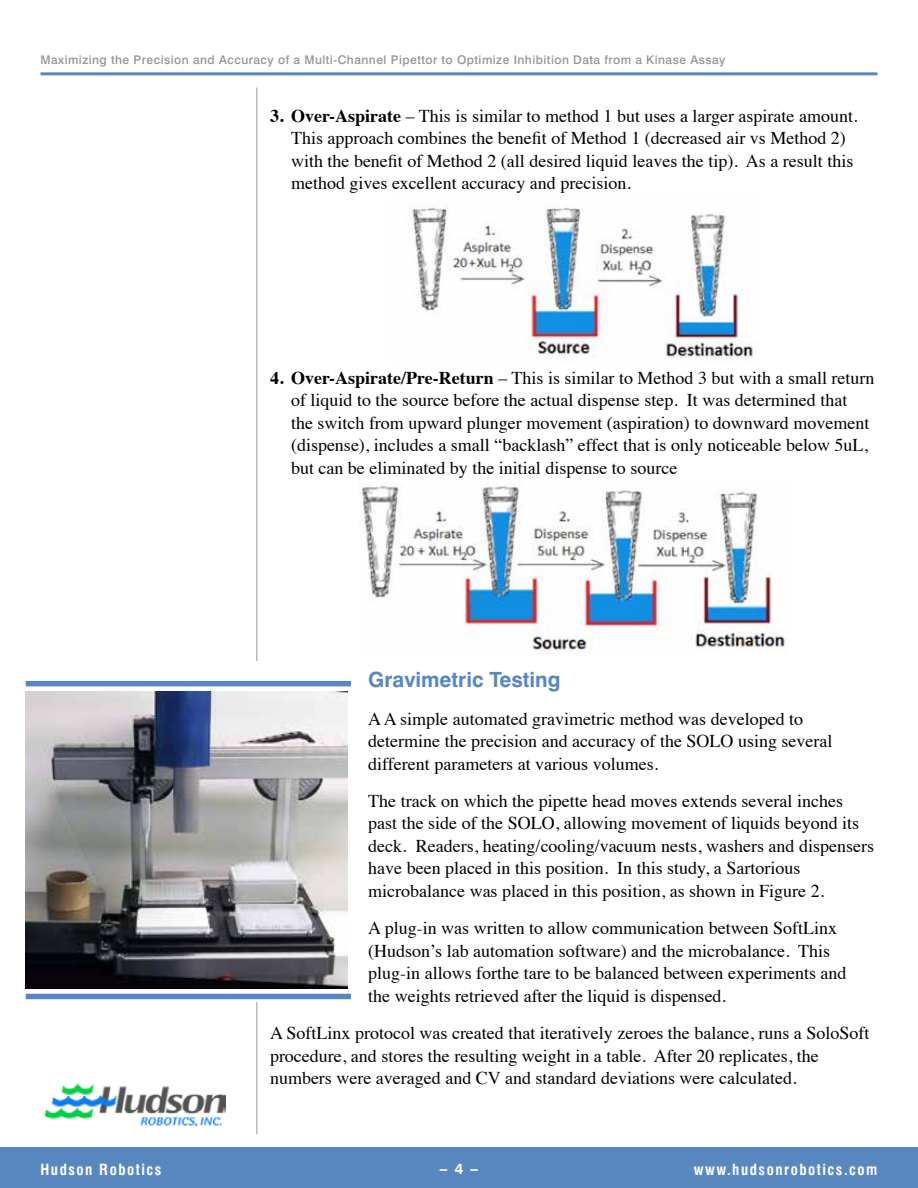
<style>
.page{position:relative;width:918px;height:1188px;background:#fff}
.page>*{position:absolute;margin:0;border:0;box-sizing:border-box;transform-origin:0 0}
.t1{font:700 21px "Swiss 721 BT";color:#5988c1}
.t2{font:18px/22.5px "Times";color:#000}
.t3{font:700 condensed 15px "Swiss 721 BT";letter-spacing:.1em;color:#fff}
.t4{font:700 15px "Swiss 721 BT";color:#fff}
.t5{font:500 12px "Swiss 721 BT";letter-spacing:.04em;color:#939598}
.s1{font-weight:700}
</style>
<div class="page">
<div style="left:0;top:1148px;width:918px;height:40px;background:#5988c1"></div>
<hr style="left:40px;top:72px;width:838px;height:3px;background:#5988c1">
<hr style="left:256px;top:87px;width:1px;height:1047px;background:#939598">
<img style="left:45px;top:1083px;width:180px;height:43px">
<div style="left:216px;top:662px;width:48px;height:340px;background:#fff"></div>
<img style="left:412px;top:204px;width:342px;height:155px">
<img style="left:360px;top:484px;width:426px;height:170px">
<img style="left:26px;top:691px;width:322px;height:298px">
<div style="left:26px;top:681px;width:325px;height:5px;background:#5988c1"></div>
<div style="left:26px;top:994px;width:325px;height:5px;background:#5988c1"></div>
<p class="t5" style="left:40px;top:52px;width:686px">Maximizing the Precision and Accuracy of a Multi-Channel Pipettor to Optimize Inhibition Data from a Kinase Assay</p>
<p class="t2" style="left:291px;top:103px;width:568px;text-indent:-21px"><span class="s1">3. Over-Aspirate</span> – This is similar to method 1 but uses a larger aspirate amount.<br>This approach combines the benefit of Method 1 (decreased air vs Method 2) with the benefit of Method 2 (all desired liquid leaves the tip). As a result this method gives excellent accuracy and precision.</p>
<p class="t2" style="left:291px;top:365px;width:585px;text-indent:-21px"><span class="s1">4. Over-Aspirate/Pre-Return</span> – This is similar to Method 3 but with a small return of liquid to the source before the actual dispense step. It was determined that<br>the switch from upward plunger movement (aspiration) to downward movement (dispense), includes a small “backlash” effect that is only noticeable below 5uL, but can be eliminated by the initial dispense to source</p>
<p class="t1" style="left:368px;top:667px;width:194px">Gravimetric Testing</p>
<p class="t2" style="left:368px;top:706px;width:466px">A A simple automated gravimetric method was developed to determine the precision and accuracy of the SOLO using several different parameters at various volumes.</p>
<p class="t2" style="left:368px;top:788px;width:507px">The track on which the pipette head moves extends several inches past the side of the SOLO, allowing movement of liquids beyond its deck. Readers, heating/cooling/vacuum nests, washers and dispensers have been placed in this position. In this study, a Sartorious microbalance was placed in this position, as shown in Figure 2.</p>
<p class="t2" style="left:368px;top:916px;width:480px">A plug-in was written to allow communication between SoftLinx (Hudson’s lab automation software) and the microbalance. This plug-in allows forthe tare to be balanced between experiments and the weights retrieved after the liquid is dispensed.</p>
<p class="t2" style="left:270px;top:1021px;width:601px">A SoftLinx protocol was created that iteratively zeroes the balance, runs a SoloSoft procedure, and stores the resulting weight in a table. After 20 replicates, the numbers were averaged and CV and standard deviations were calculated.</p>
<p class="t3" style="left:40px;top:1160px;width:122px">Hudson Robotics</p>
<p class="t4" style="left:440px;top:1160px;width:40px">– 4 –</p>
<p class="t3" style="left:694px;top:1160px;width:185px">www.hudsonrobotics.com</p>
</div>
